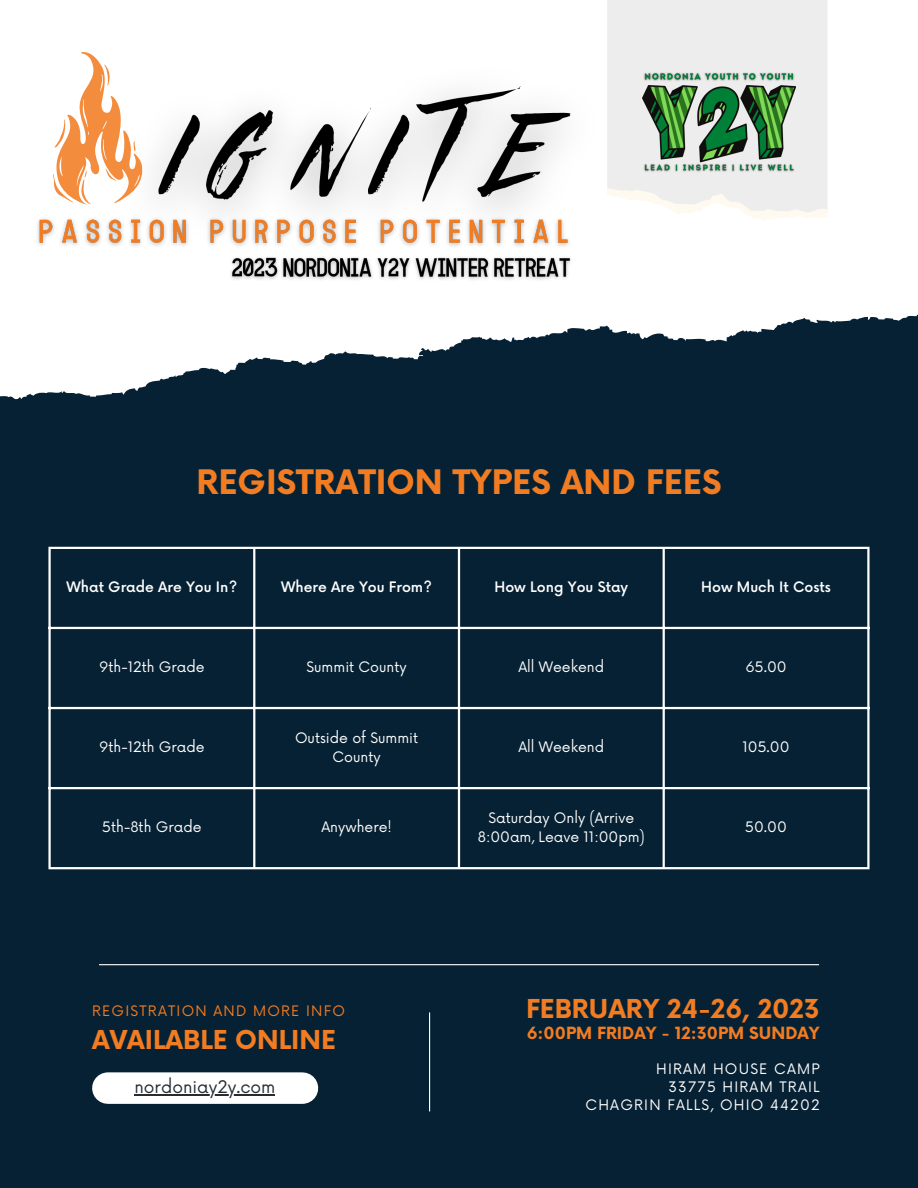
<style>
.page{position:relative;width:918px;height:1188px;background:#062133}
.page>*{position:absolute;margin:0;border:0;box-sizing:border-box;transform-origin:0 0}
.t1{font:700 32.85px "Now";color:#f27c22}
.t2{font:700 25.35px "Now";color:#f27c22}
.t3{font:16.95px "Now";color:#252c32}
.t4{font:700 16.35px "Now";color:#f27c22}
.t5{font:14.1px/19.2px "Now";color:#fff;text-align:center}
.t6{font:500 14.1px "Now";color:#fff}
.t7{font:14.1px/18px "Now";letter-spacing:.085em;color:#fff;text-align:right}
.t8{font:14.1px "Now";letter-spacing:.085em;color:#f27c22}
</style>
<div class="page">
<svg style="left:0;top:0;width:918px;height:378px;fill:#fff"></svg>
<hr style="left:99px;top:964px;width:720px;height:1px;background:#fff">
<hr style="left:429px;top:1012px;width:1px;height:99px;background:#fff">
<div style="left:108px;top:1072px;width:194px;height:32px;background:#fff"></div>
<div style="left:594px;top:0;width:233px;height:188px;background:#ededed"></div>
<svg style="left:633px;top:188px;width:194px;height:33px;background:#f8f7f4"></svg>
<img style="left:642px;top:45px;width:153px;height:153px">
<img style="left:100px;top:35px;width:533px;height:250px">
<svg style="left:42px;top:47px;width:103px;height:162px;background:#fbdbc2"></svg>
<img style="left:31px;top:212px;width:554px;height:48px">
<img style="left:225px;top:252px;width:351px;height:38px">
<hr style="left:48px;top:549px;width:3px;height:318px;background:#fff">
<hr style="left:253px;top:549px;width:2px;height:318px;background:#fff">
<hr style="left:458px;top:549px;width:2px;height:318px;background:#fff">
<hr style="left:663px;top:549px;width:2px;height:318px;background:#fff">
<hr style="left:867px;top:549px;width:3px;height:318px;background:#fff">
<hr style="left:48px;top:547px;width:822px;height:2px;background:#fff">
<hr style="left:48px;top:627px;width:822px;height:2px;background:#fff">
<hr style="left:48px;top:707px;width:822px;height:2px;background:#fff">
<hr style="left:48px;top:787px;width:822px;height:2px;background:#fff">
<hr style="left:48px;top:867px;width:822px;height:2px;background:#fff">
<hr style="left:134px;top:1094px;width:141px;height:2px;background:#252c32">
<h1 class="t1" style="left:196px;top:464px;width:527px">REGISTRATION TYPES AND FEES</h1>
<p class="t6" style="left:67px;top:579px;width:172px">What Grade Are You In?</p>
<p class="t6" style="left:281px;top:579px;width:152px">Where Are You From?</p>
<p class="t6" style="left:495px;top:579px;width:135px">How Long You Stay</p>
<p class="t6" style="left:701px;top:579px;width:131px">How Much It Costs</p>
<p class="t5" style="left:99px;top:658px;width:107px">9th-12th Grade</p>
<p class="t5" style="left:307px;top:658px;width:102px">Summit County</p>
<p class="t5" style="left:518px;top:658px;width:87px">All Weekend</p>
<p class="t5" style="left:745px;top:658px;width:43px">65.00</p>
<p class="t5" style="left:99px;top:738px;width:107px">9th-12th Grade</p>
<p class="t5" style="left:295px;top:729px;width:125px">Outside of Summit<br>County</p>
<p class="t5" style="left:518px;top:738px;width:87px">All Weekend</p>
<p class="t5" style="left:743px;top:738px;width:49px">105.00</p>
<p class="t5" style="left:102px;top:818px;width:101px">5th-8th Grade</p>
<p class="t5" style="left:321px;top:818px;width:72px">Anywhere!</p>
<p class="t5" style="left:478px;top:809px;width:169px">Saturday Only (Arrive<br>8:00am, Leave 11:00pm)</p>
<p class="t5" style="left:745px;top:818px;width:43px">50.00</p>
<p class="t8" style="left:92px;top:1003px;width:254px">REGISTRATION AND MORE INFO</p>
<h2 class="t2" style="left:92px;top:1027px;width:245px">AVAILABLE ONLINE</h2>
<p class="t3" style="left:134px;top:1078px;width:142px">nordoniay2y.com</p>
<h2 class="t2" style="left:526px;top:995px;width:295px">FEBRUARY 24-26, 2023</h2>
<p class="t4" style="left:527px;top:1024px;width:294px">6:00PM FRIDAY - 12:30PM SUNDAY</p>
<p class="t7" style="left:586px;top:1061px;width:236px">HIRAM HOUSE CAMP<br>33775 HIRAM TRAIL<br>CHAGRIN FALLS, OHIO 44202</p>
</div>
